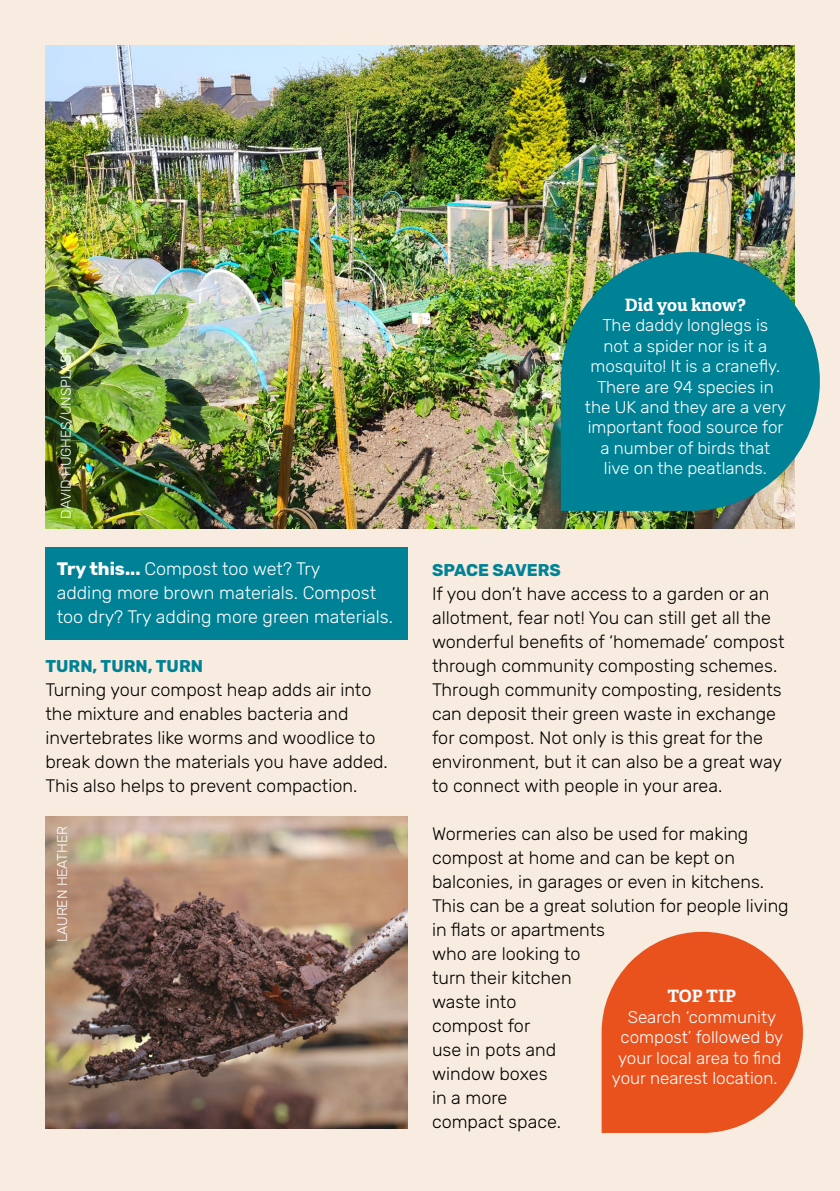
<style>
.page{position:relative;width:840px;height:1191px;background:#fff}
.page>*{position:absolute;margin:0;border:0;box-sizing:border-box;transform-origin:0 0}
.t1{font:300 18px/24px "Rubik";color:#000}
.t2{font:300 18px/24px "Rubik";color:#fff}
.t3{font:300 17px/20.4px "Rubik";color:#fff;text-align:center}
.t4{font:700 17px "Rubik";color:#008296}
.t5{font:700 17px "Adelle";color:#fff}
.t6{font:300 14px "Rubik";letter-spacing:-.01em;color:#fff}
.s1{font-weight:700}
</style>
<div class="page">
<div style="left:0;top:0;width:839px;height:1191px;background:#f7ecdf"></div>
<img style="left:45px;top:45px;width:749px;height:483px">
<img style="left:45px;top:816px;width:363px;height:312px">
<svg style="left:601px;top:931px;width:201px;height:202px;fill:#e9511d"></svg>
<div style="left:45px;top:547px;width:363px;height:92px;background:#008296"></div>
<svg style="left:560px;top:252px;width:259px;height:259px;background:#1e8b95"></svg>
<p class="t6" style="left:58px;top:518px;width:175px;rotate:-90deg">DAVID HUGHES/UNSPLASH</p>
<p class="t2" style="left:57px;top:557px;width:337px"><span class="s1">Try this...</span> Compost too wet? Try<br>adding more brown materials. Compost too dry? Try adding more green materials.</p>
<p class="t4" style="left:45px;top:656px;width:159px">TURN, TURN, TURN</p>
<p class="t1" style="left:45px;top:678px;width:344px">Turning your compost heap adds air into the mixture and enables bacteria and invertebrates like worms and woodlice to break down the materials you have added.<br>This also helps to prevent compaction.</p>
<p class="t6" style="left:54px;top:942px;width:117px;rotate:-90deg">LAUREN HEATHER</p>
<p class="t5" style="left:624px;top:294px;width:122px">Did you know?</p>
<p class="t3" style="left:584px;top:316px;width:203px">The daddy longlegs is<br>not a spider nor is it a mosquito! It is a cranefly.<br>There are 94 species in the UK and they are a very important food source for a number of birds that<br>live on the peatlands.</p>
<p class="t4" style="left:432px;top:560px;width:130px">SPACE SAVERS</p>
<p class="t1" style="left:432px;top:582px;width:354px">If you don’t have access to a garden or an allotment, fear not! You can still get all the wonderful benefits of ‘homemade’ compost through community composting schemes.<br>Through community composting, residents can deposit their green waste in exchange for compost. Not only is this great for the environment, but it can also be a great way to connect with people in your area.</p>
<p class="t1" style="left:432px;top:822px;width:358px">Wormeries can also be used for making compost at home and can be kept on balconies, in garages or even in kitchens.<br>This can be a great solution for people living in flats or apartments<br>who are looking to<br>turn their kitchen<br>waste into<br>compost for<br>use in pots and<br>window boxes<br>in a more<br>compact space.</p>
<p class="t5" style="left:667px;top:985px;width:70px">TOP TIP</p>
<p class="t3" style="left:611px;top:1007px;width:173px">Search ‘community compost’ followed by your local area to find your nearest location.</p>
</div>
